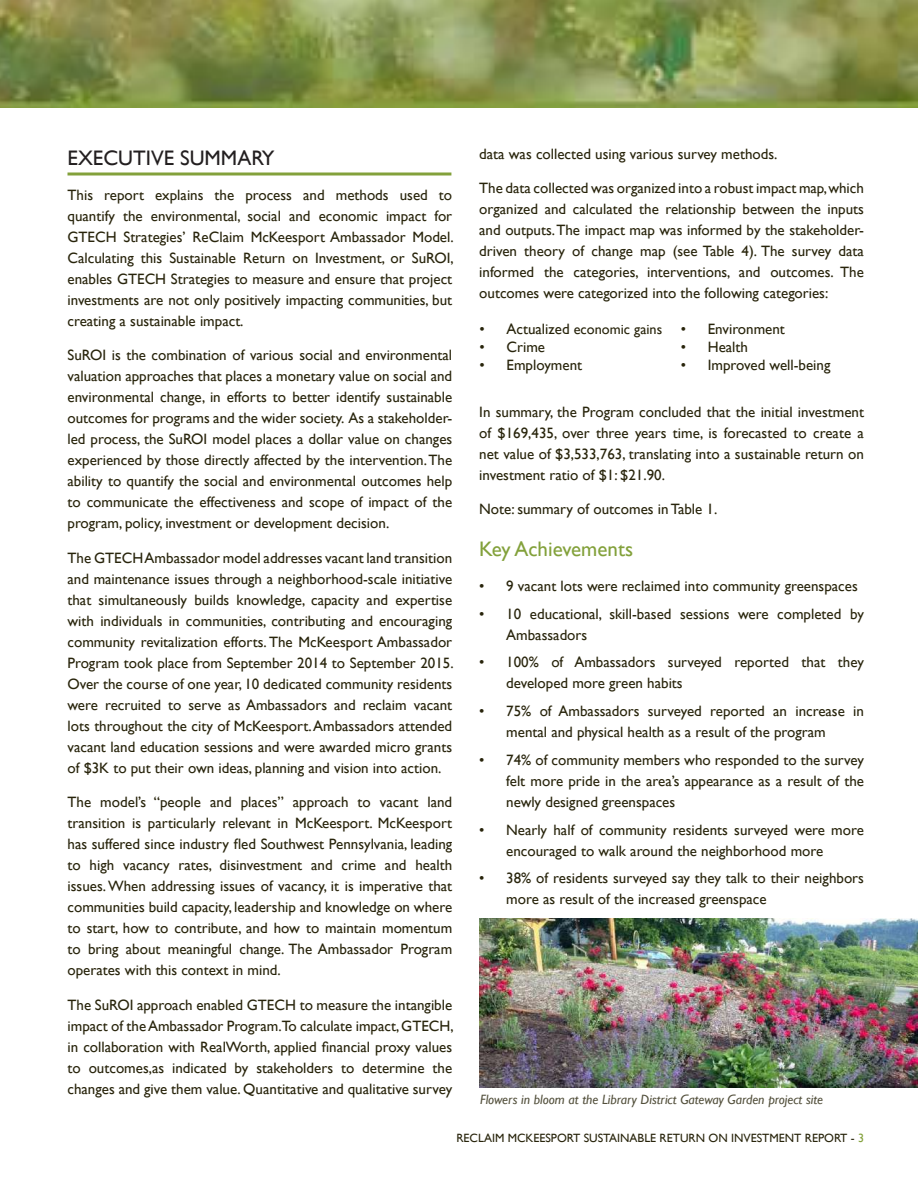
<style>
.page{position:relative;width:918px;height:1188px;background:#fff}
.page>*{position:absolute;margin:0;border:0;box-sizing:border-box;transform-origin:0 0}
.t1{font:21px "Gill Sans";color:#231f20}
.t2{font:21px "Gill Sans";color:#83a13b}
.t3{font:15px/21px "Gill Sans";color:#28240b;text-align:justify}
.t4{font:14.25px "Gill Sans";color:#28240b}
.t5{font:italic 13.5px "Gill Sans";color:#53503c}
.t6{font:12px "Gill Sans";color:#28240b}
.s1{font-size:15px}
.s2{color:#83a13b}
</style>
<div class="page">
<img style="left:0;top:0;width:918px;height:108px">
<img style="left:480px;top:918px;width:438px;height:170px">
<svg style="left:68px;top:172px;width:383px;height:4px;background:#a1b86b"></svg>
<h1 class="t1" style="left:68px;top:146px;width:209px">EXECUTIVE SUMMARY</h1>
<p class="t3" style="left:68px;top:184px;width:388px">This report explains the process and methods used to quantify the environmental, social and economic impact for GTECH Strategies’ ReClaim McKeesport Ambassador Model.<br>Calculating this Sustainable Return on Investment, or SuROI, enables GTECH Strategies to measure and ensure that project investments are not only positively impacting communities, but creating a sustainable impact.</p>
<p class="t3" style="left:68px;top:345px;width:386px">SuROI is the combination of various social and environmental valuation approaches that places a monetary value on social and environmental change, in efforts to better identify sustainable outcomes for programs and the wider society. As a stakeholder&shy;led process, the SuROI model places a dollar value on changes experienced by those directly affected by the intervention. The ability to quantify the social and environmental outcomes help to communicate the effectiveness and scope of impact of the program, policy, investment or development decision.</p>
<p class="t3" style="left:68px;top:547px;width:388px">The GTECH Ambassador model addresses vacant land transition and maintenance issues through a neighborhood-scale initiative that simultaneously builds knowledge, capacity and expertise with individuals in communities, contributing and encouraging community revitalization efforts. The McKeesport Ambassador Program took place from September 2014 to September 2015.<br>Over the course of one year, 10 dedicated community residents were recruited to serve as Ambassadors and reclaim vacant lots throughout the city of McKeesport. Ambassadors attended vacant land education sessions and were awarded micro grants of $3K to put their own ideas, planning and vision into action.</p>
<p class="t3" style="left:68px;top:792px;width:386px">The model’s “people and places” approach to vacant land transition is particularly relevant in McKeesport. McKeesport has suffered since industry fled Southwest Pennsylvania, leading to high vacancy rates, disinvestment and crime and health issues. When addressing issues of vacancy, it is imperative that communities build capacity, leadership and knowledge on where to start, how to contribute, and how to maintain momentum to bring about meaningful change. The Ambassador Program operates with this context in mind.</p>
<p class="t3" style="left:68px;top:994px;width:388px">The SuROI approach enabled GTECH to measure the intangible impact of the Ambassador Program.To calculate impact, GTECH, in collaboration with RealWorth, applied financial proxy values to outcomes,as indicated by stakeholders to determine the changes and give them value. Quantitative and qualitative survey</p>
<p class="t3" style="left:479px;top:144px;width:300px">data was collected using various survey methods.</p>
<p class="t3" style="left:479px;top:178px;width:386px">The data collected was organized into a robust impact map, which organized and calculated the relationship between the inputs and outputs. The impact map was informed by the stakeholder&shy;driven theory of change map (see Table 4). The survey data informed the categories, interventions, and outcomes. The outcomes were categorized into the following categories:</p>
<p class="t4" style="left:480px;top:321px;width:184px"><span class="s1">• Actualized</span> economic gains</p>
<p class="t3" style="left:480px;top:337px;width:67px">• Crime</p>
<p class="t3" style="left:480px;top:355px;width:104px">• Employment</p>
<p class="t3" style="left:681px;top:319px;width:106px">• Environment</p>
<p class="t3" style="left:681px;top:337px;width:69px">• Health</p>
<p class="t3" style="left:681px;top:355px;width:151px">• Improved well-being</p>
<p class="t3" style="left:479px;top:402px;width:386px">In summary, the Program concluded that the initial investment of $169,435, over three years time, is forecasted to create a net value of $3,533,763, translating into a sustainable return on investment ratio of $1: $21.90.</p>
<p class="t3" style="left:479px;top:499px;width:240px">Note: summary of outcomes in Table 1.</p>
<h1 class="t2" style="left:479px;top:537px;width:155px">Key Achievements</h1>
<p class="t3" style="left:479px;top:576px;width:380px">• 9 vacant lots were reclaimed into community greenspaces</p>
<p class="t3" style="left:506px;top:603px;width:359px;text-indent:-27px">• 10 educational, skill-based sessions were completed by<br>Ambassadors</p>
<p class="t3" style="left:506px;top:652px;width:359px;text-indent:-27px">• 100% of Ambassadors surveyed reported that they developed more green habits</p>
<p class="t3" style="left:506px;top:701px;width:359px;text-indent:-27px">• 75% of Ambassadors surveyed reported an increase in mental and physical health as a result of the program</p>
<p class="t3" style="left:506px;top:750px;width:359px;text-indent:-27px">• 74% of community members who responded to the survey felt more pride in the area’s appearance as a result of the newly designed greenspaces</p>
<p class="t3" style="left:506px;top:819px;width:359px;text-indent:-27px">• Nearly half of community residents surveyed were more encouraged to walk around the neighborhood more</p>
<p class="t3" style="left:506px;top:868px;width:359px;text-indent:-27px">• 38% of residents surveyed say they talk to their neighbors more as result of the increased greenspace</p>
<p class="t5" style="left:480px;top:1092px;width:345px">Flowers in bloom at the Library District Gateway Garden project site</p>
<p class="t6" style="left:456px;top:1131px;width:409px">RECLAIM MCKEESPORT SUSTAINABLE RETURN ON INVESTMENT REPORT - <span class="s2">3</span></p>
</div>
